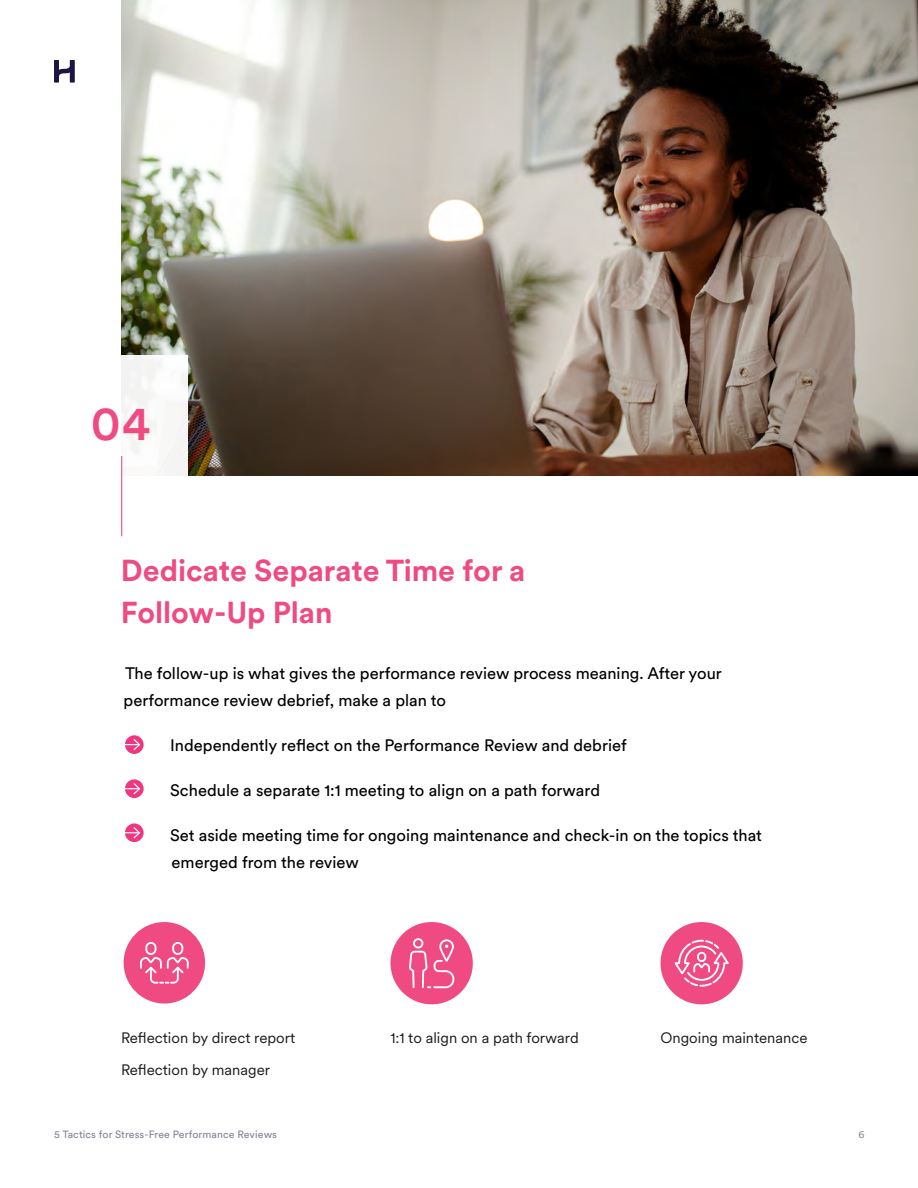
<style>
.page{position:relative;width:918px;height:1188px;background:#fff}
.page>*{position:absolute;margin:0;border:0;box-sizing:border-box;transform-origin:0 0}
.t1{font:500 48px "Circular XX";color:#ef4a81}
.t2{font:700 30px/42px "Circular XX";color:#ef4a81}
.t3{font:16.5px/27px "Circular XX";color:#000}
.t4{font:15px/31.5px "Circular XX";color:#1c1c1c}
.t5{font:10.5px "Circular XX";letter-spacing:.01em;color:#888197}
.t6{font:10.5px "Circular XX";color:#888197}
</style>
<div class="page">
<svg style="left:54px;top:60px;width:21px;height:23px"></svg>
<svg style="left:125px;top:735px;width:19px;height:19px"></svg>
<svg style="left:125px;top:738px;width:16px;height:14px"></svg>
<svg style="left:125px;top:779px;width:19px;height:19px"></svg>
<svg style="left:125px;top:782px;width:16px;height:14px"></svg>
<svg style="left:125px;top:823px;width:19px;height:19px"></svg>
<svg style="left:125px;top:826px;width:16px;height:14px"></svg>
<div style="left:661px;top:922px;width:82px;height:82px;background:#f04a82;border-radius:50%"></div>
<svg style="left:674px;top:939px;width:55px;height:48px"></svg>
<div style="left:124px;top:922px;width:81px;height:82px;background:#f04a82;border-radius:50%"></div>
<svg style="left:140px;top:942px;width:49px;height:42px"></svg>
<div style="left:391px;top:922px;width:82px;height:82px;background:#f04a82;border-radius:50%"></div>
<svg style="left:410px;top:938px;width:45px;height:51px"></svg>
<img style="left:122px;top:0;width:796px;height:475px">
<div style="left:54px;top:355px;width:134px;height:133px;background:#fff"></div>
<hr style="left:121px;top:456px;width:1px;height:80px;background:#ee3780">
<h1 class="t1" style="left:91px;top:390px;width:62px">04</h1>
<h2 class="t2" style="left:121px;top:549px;width:406px">Dedicate Separate Time for a<br>Follow-Up Plan</h2>
<p class="t3" style="left:124px;top:659px;width:600px">The follow-up is what gives the performance review process meaning. After your performance review debrief, make a plan to</p>
<p class="t3" style="left:170px;top:731px;width:458px">Independently reflect on the Performance Review and debrief</p>
<p class="t3" style="left:170px;top:776px;width:431px">Schedule a separate 1:1 meeting to align on a path forward</p>
<p class="t3" style="left:170px;top:821px;width:593px">Set aside meeting time for ongoing maintenance and check-in on the topics that emerged from the review</p>
<p class="t4" style="left:121px;top:1021px;width:176px">Reflection by direct report<br>Reflection by manager</p>
<p class="t4" style="left:391px;top:1021px;width:190px">1:1 to align on a path forward</p>
<p class="t4" style="left:661px;top:1021px;width:149px">Ongoing maintenance</p>
<p class="t5" style="left:54px;top:1128px;width:225px">5 Tactics for Stress-Free Performance Reviews</p>
<p class="t6" style="left:859px;top:1128px;width:8px">6</p>
</div>
